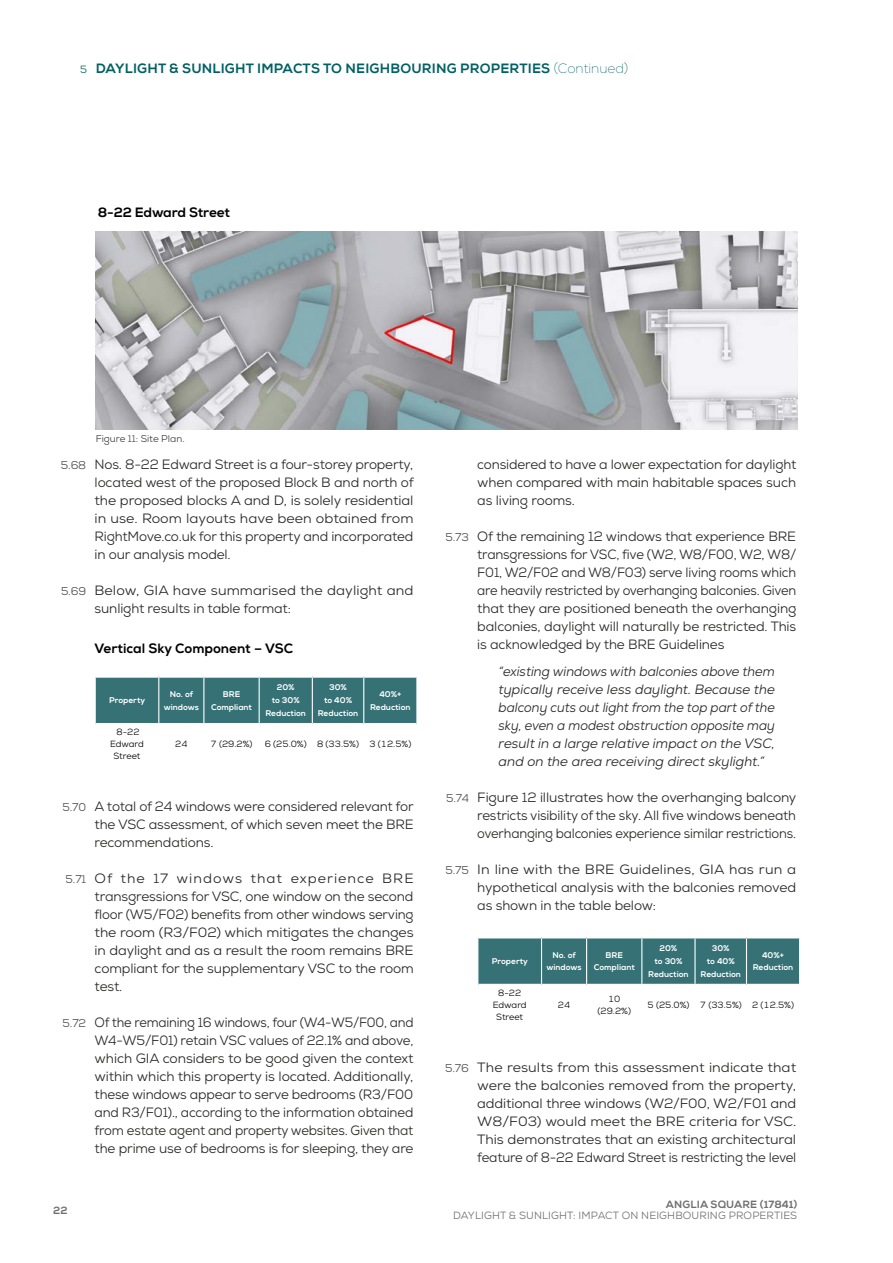
<style>
.page{position:relative;width:893px;height:1263px;background:#fff}
.page>*{position:absolute;margin:0;border:0;box-sizing:border-box;transform-origin:0 0}
.t1{font:13.5px/18px "Nexa";letter-spacing:-.01em;color:#282827;text-align:justify}
.t2{font:13.5px/18px "Nexa";letter-spacing:-.01em;color:#282827;text-align:justify;scale:1.05 1}
.t3{font:13.5px/18px "Nexa";letter-spacing:-.01em;color:#282827;text-align:justify;scale:.95 1}
.t4{font:italic 13.5px/18px "Nexa";color:#282827;text-align:justify}
.t5{font:800 13.5px "Nexa";letter-spacing:.015em;color:#006063}
.t6{font:800 13.5px "Nexa";letter-spacing:-.01em;color:#000}
.t7{font:10.5px "Nexa";letter-spacing:.015em;color:#706f6f}
.t8{font:800 10.5px "Nexa";color:#706f6f}
.t9{font:9.75px "Nexa";color:#3c3c3b}
.t10{font:9px/12px "Nexa";color:#000;text-align:center}
.t11{font:800 8.25px/12.8px "Nexa";color:#fff;text-align:center}
.s1{font-weight:400;font-size:10.5px}
.s2{font-weight:100}
.s3{font-size:11.25px;color:#4a4a49}
</style>
<div class="page">
<div style="left:96px;top:678px;width:320px;height:45px;background:#357175"></div>
<hr style="left:158px;top:678px;width:1px;height:45px;background:#fff">
<hr style="left:203px;top:678px;width:1px;height:45px;background:#fff">
<hr style="left:259px;top:678px;width:1px;height:45px;background:#fff">
<hr style="left:312px;top:678px;width:1px;height:45px;background:#fff">
<hr style="left:363px;top:678px;width:1px;height:45px;background:#fff">
<div style="left:478px;top:938px;width:321px;height:46px;background:#357175"></div>
<hr style="left:541px;top:938px;width:1px;height:46px;background:#fff">
<hr style="left:586px;top:938px;width:1px;height:46px;background:#fff">
<hr style="left:641px;top:938px;width:1px;height:46px;background:#fff">
<hr style="left:694px;top:938px;width:2px;height:46px;background:#fff">
<hr style="left:746px;top:938px;width:1px;height:46px;background:#fff">
<img style="left:96px;top:232px;width:701px;height:197px">
<p class="t5" style="left:80px;top:60px;width:549px"><span class="s1">5</span> DAYLIGHT &amp; SUNLIGHT IMPACTS TO NEIGHBOURING PROPERTIES <span class="s2">(Continued)</span></p>
<p class="t6" style="left:98px;top:204px;width:134px">8-22 Edward Street</p>
<p class="t9" style="left:96px;top:432px;width:90px">Figure 11: Site Plan.</p>
<p class="t1" style="left:95px;top:455px;width:321px;text-indent:-34px"><span class="s3">5.68</span> Nos. 8-22 Edward Street is a four-storey property, located west of the proposed Block B and north of the proposed blocks A and D, is solely residential in use. Room layouts have been obtained from RightMove.co.uk for this property and incorporated in our analysis model.</p>
<p class="t2" style="left:95px;top:581px;width:305px;text-indent:-34px"><span class="s3">5.69</span> Below, GIA have summarised the daylight and sunlight results in table format:</p>
<p class="t6" style="left:95px;top:640px;width:200px">Vertical Sky Component – VSC</p>
<p class="t11" style="left:109px;top:694px;width:38px">Property</p>
<p class="t11" style="left:164px;top:688px;width:37px">No. of windows</p>
<p class="t11" style="left:211px;top:688px;width:43px">BRE<br>Compliant</p>
<p class="t11" style="left:265px;top:681px;width:42px">20%<br>to 30%<br>Reduction</p>
<p class="t11" style="left:318px;top:681px;width:42px">30%<br>to 40%<br>Reduction</p>
<p class="t11" style="left:370px;top:688px;width:42px">40%+<br>Reduction</p>
<p class="t10" style="left:110px;top:726px;width:35px">8-22<br>Edward<br>Street</p>
<p class="t10" style="left:175px;top:738px;width:14px">24</p>
<p class="t10" style="left:211px;top:738px;width:43px">7 (29.2%)</p>
<p class="t10" style="left:265px;top:738px;width:148px">6 (25.0%) 8 (33.5%) 3 (12.5%)</p>
<p class="t1" style="left:95px;top:797px;width:321px;text-indent:-32px"><span class="s3">5.70</span> A total of 24 windows were considered relevant for the VSC assessment, of which seven meet the BRE recommendations.</p>
<p class="t2" style="left:95px;top:869px;width:305px;text-indent:-29px"><span class="s3">5.71</span> Of the 17 windows that experience BRE transgressions for VSC, one window on the second floor (W5/F02) benefits from other windows serving the room (R3/F02) which mitigates the changes in daylight and as a result the room remains BRE compliant for the supplementary VSC to the room test.</p>
<p class="t3" style="left:95px;top:1013px;width:337px;text-indent:-32px"><span class="s3">5.72</span> Of the remaining 16 windows, four (W4-W5/F00, and W4-W5/F01) retain VSC values of 22.1% and above, which GIA considers to be good given the context within which this property is located. Additionally, these windows appear to serve bedrooms (R3/F00 and R3/F01)., according to the information obtained from estate agent and property websites. Given that the prime use of bedrooms is for sleeping, they are</p>
<p class="t8" style="left:53px;top:1203px;width:16px">22</p>
<p class="t1" style="left:477px;top:455px;width:320px">considered to have a lower expectation for daylight when compared with main habitable spaces such as living rooms.</p>
<p class="t1" style="left:477px;top:527px;width:321px;text-indent:-32px"><span class="s3">5.73</span> Of the remaining 12 windows that experience BRE transgressions for VSC, five (W2, W8/F00, W2, W8/ F01, W2/F02 and W8/F03) serve living rooms which are heavily restricted by overhanging balconies. Given that they are positioned beneath the overhanging balconies, daylight will naturally be restricted. This is acknowledged by the BRE Guidelines</p>
<p class="t4" style="left:499px;top:662px;width:278px">“existing windows with balconies above them typically receive less daylight. Because the balcony cuts out light from the top part of the sky, even a modest obstruction opposite may result in a large relative impact on the VSC, and on the area receiving direct skylight.”</p>
<p class="t1" style="left:477px;top:788px;width:321px;text-indent:-31px"><span class="s3">5.74</span> Figure 12 illustrates how the overhanging balcony restricts visibility of the sky. All five windows beneath overhanging balconies experience similar restrictions.</p>
<p class="t2" style="left:477px;top:860px;width:305px;text-indent:-32px"><span class="s3">5.75</span> In line with the BRE Guidelines, GIA has run a hypothetical analysis with the balconies removed as shown in the table below:</p>
<p class="t11" style="left:492px;top:955px;width:38px">Property</p>
<p class="t11" style="left:546px;top:948px;width:37px">No. of windows</p>
<p class="t11" style="left:594px;top:948px;width:43px">BRE<br>Compliant</p>
<p class="t11" style="left:648px;top:942px;width:42px">20%<br>to 30%<br>Reduction</p>
<p class="t11" style="left:700px;top:942px;width:42px">30%<br>to 40%<br>Reduction</p>
<p class="t11" style="left:753px;top:948px;width:42px">40%+<br>Reduction</p>
<p class="t10" style="left:493px;top:987px;width:35px">8-22<br>Edward<br>Street</p>
<p class="t10" style="left:558px;top:999px;width:14px">24</p>
<p class="t10" style="left:597px;top:993px;width:35px">10 (29.2%)</p>
<p class="t10" style="left:647px;top:999px;width:148px">5 (25.0%) 7 (33.5%) 2 (12.5%)</p>
<p class="t2" style="left:477px;top:1058px;width:305px;text-indent:-32px"><span class="s3">5.76</span> The results from this assessment indicate that were the balconies removed from the property, additional three windows (W2/F00, W2/F01 and W8/F03) would meet the BRE criteria for VSC.<br>This demonstrates that an existing architectural feature of 8-22 Edward Street is restricting the level</p>
<p class="t8" style="left:666px;top:1198px;width:16px">Anglia</p>
<p class="t8" style="left:711px;top:1198px;width:16px">Square</p>
<p class="t8" style="left:760px;top:1198px;width:39px">(17841)</p>
<p class="t7" style="left:453px;top:1209px;width:30px">Daylight</p>
<p class="t7" style="left:509px;top:1209px;width:25px">&amp; Sunlight</p>
<p class="t7" style="left:573px;top:1209px;width:17px">: Impact</p>
<p class="t7" style="left:622px;top:1209px;width:36px">on Neighbouring</p>
<p class="t7" style="left:729px;top:1209px;width:15px">Properties</p>
</div>
